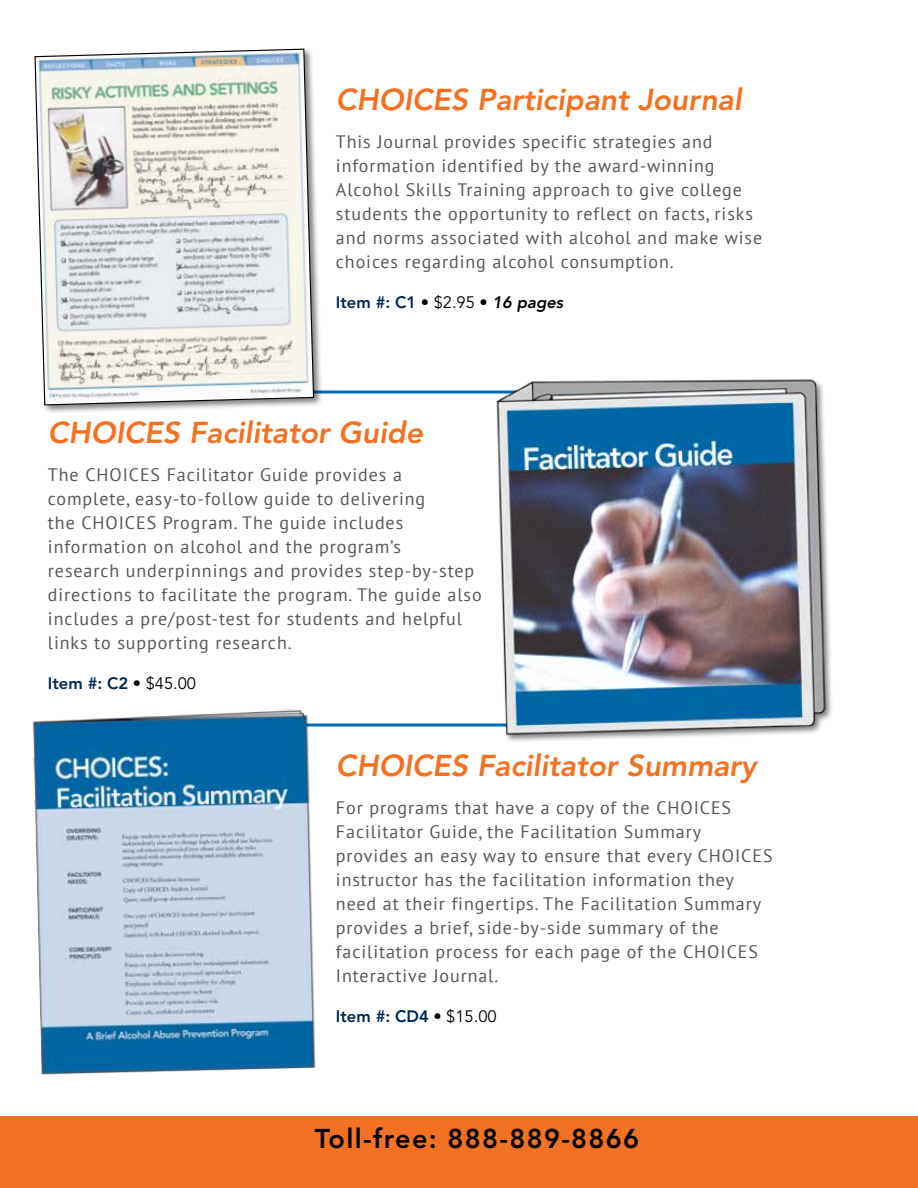
<style>
.page{position:relative;width:918px;height:1188px;background:#fff}
.page>*{position:absolute;margin:0;border:0;box-sizing:border-box;transform-origin:0 0}
.t1{font:italic 800 30px "Avenir LT Std";color:#f37121}
.t2{font:800 27px "Avenir LT Std";letter-spacing:.05em;color:#000}
.t3{font:18px/24px "PT Sans";letter-spacing:.05em;color:#55565a}
.t4{font:800 16.5px "Avenir LT Std";color:#002750}
.s1{font-weight:400;color:#000}
.s2{font-style:italic;color:#000}
</style>
<div class="page">
<div style="left:0;top:1116px;width:918px;height:72px;background:#f27123"></div>
<hr style="left:48px;top:391px;width:726px;height:3px;background:#006cb7">
<hr style="left:48px;top:724px;width:726px;height:3px;background:#006cb7">
<div style="left:33px;top:47px;width:290px;height:368px;background:#000;opacity:.5"></div>
<svg style="left:34px;top:48px;width:281px;height:358px"></svg>
<div style="left:496px;top:378px;width:338px;height:365px;background:#000;opacity:.5"></div>
<img style="left:492px;top:378px;width:338px;height:361px">
<img style="left:33px;top:709px;width:292px;height:366px">
<h1 class="t1" style="left:336px;top:82px;width:407px">CHOICES Participant Journal</h1>
<p class="t3" style="left:336px;top:129px;width:428px">This Journal provides specific strategies and information identified by the award-winning Alcohol Skills Training approach to give college students the opportunity to reflect on facts, risks and norms associated with alcohol and make wise choices regarding alcohol consumption.</p>
<p class="t4" style="left:336px;top:292px;width:229px">Item #: C1 <span class="s1">• $2.95 •</span> <span class="s2">16 pages</span></p>
<h1 class="t1" style="left:48px;top:415px;width:377px">CHOICES Facilitator Guide</h1>
<p class="t3" style="left:48px;top:462px;width:435px">The CHOICES Facilitator Guide provides a complete, easy-to-follow guide to delivering<br>the CHOICES Program. The guide includes information on alcohol and the program’s<br>research underpinnings and provides step-by-step directions to facilitate the program. The guide also includes a pre/post-test for students and helpful links to supporting research.</p>
<p class="t4" style="left:48px;top:673px;width:150px">Item #: C2 <span class="s1">• $45.00</span></p>
<h1 class="t1" style="left:336px;top:748px;width:422px">CHOICES Facilitator Summary</h1>
<p class="t3" style="left:336px;top:795px;width:438px">For programs that have a copy of the CHOICES Facilitator Guide, the Facilitation Summary provides an easy way to ensure that every CHOICES instructor has the facilitation information they need at their fingertips. The Facilitation Summary provides a brief, side-by-side summary of the facilitation process for each page of the CHOICES Interactive Journal.</p>
<p class="t4" style="left:336px;top:1006px;width:162px">Item #: CD4 <span class="s1">• $15.00</span></p>
<h2 class="t2" style="left:315px;top:1123px;width:326px">Toll-free: 888-889-8866</h2>
</div>
